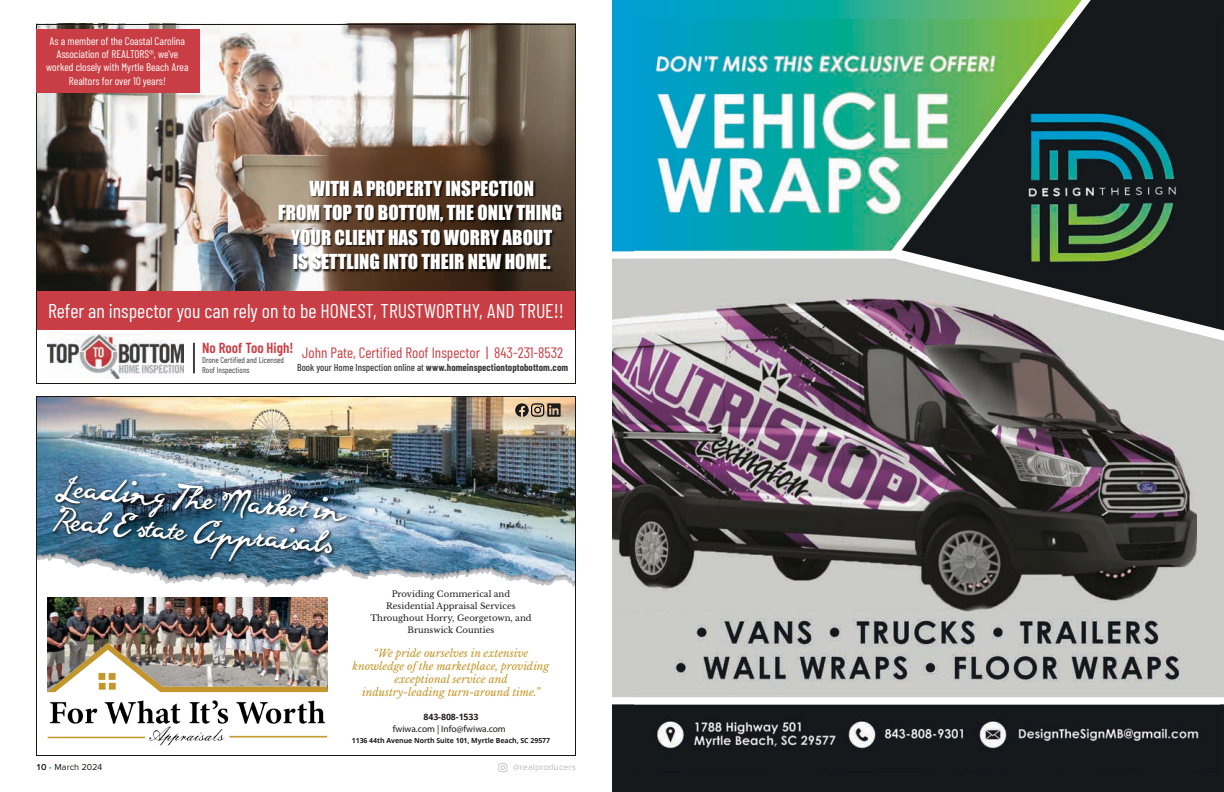
<style>
.page{position:relative;width:1224px;height:792px;background:#fff}
.page>*{position:absolute;margin:0;border:0;box-sizing:border-box;transform-origin:0 0}
.t1{font:27.5px/33px "goodvibesregular";color:#fff}
.t2{font:19.9px "Barlow Condensed";color:#fff}
.t3{font:19px/24.4px "Impact";color:#fff;text-align:center}
.t4{font:15px "Barlow Condensed";color:#c83e44}
.t5{font:600 14.6px "Barlow Condensed";color:#c83e44}
.t6{font:11px/13.2px "Barlow Condensed";color:#fff;text-align:center}
.t7{font:italic 10.6px/13px "Libre Baskerville";color:#c4982c;text-align:center}
.t8{font:700 10px "Barlow Condensed";color:#3e3e3e}
.t9{font:9.4px "Myriad Pro";color:#171713}
.t10{font:9px "Proxima Nova";letter-spacing:.01em;color:#bbbcbc}
.t11{font:9px "Proxima Nova";letter-spacing:.005em;color:#171713}
.t12{font:700 8.7px "Open Sans";letter-spacing:-.005em;color:#1f1b1b}
.t13{font:8.5px/12px "Libre Baskerville";color:#1f1b1b;text-align:center}
.t14{font:8.4px/10px "Barlow Condensed";color:#3e3e3e}
.t15{font:700 7px "Open Sans";letter-spacing:-.005em;color:#1f1b1b}
.s1{font-weight:500}
.s2{font-weight:600}
.s3{color:#31a5d9}
</style>
<div class="page">
<svg style="left:498px;top:763px;width:9px;height:9px"></svg>
<img style="left:36px;top:396px;width:540px;height:360px">
<img style="left:48px;top:641px;width:279px;height:104px">
<img style="left:36px;top:24px;width:540px;height:360px">
<div style="left:36px;top:29px;width:164px;height:63px;background:#c83e44"></div>
<div style="left:612px;top:698px;width:612px;height:94px;background:#16191c"></div>
<svg style="left:612px;top:0;width:246px;height:251px;background:#00a1c7"></svg>
<svg style="left:858px;top:0;width:366px;height:242px;background:#192f2d"></svg>
<img style="left:634px;top:19px;width:586px;height:732px">
<div style="left:612px;top:697px;width:612px;height:7px;background:#fff"></div>
<img style="left:612px;top:287px;width:585px;height:327px">
<svg style="left:884px;top:242px;width:340px;height:116px;background:#807e80"></svg>
<svg style="left:883px;top:0;width:246px;height:265px;background:#467155"></svg>
<div style="left:612px;top:251px;width:284px;height:8px;background:#fff"></div>
<div style="left:1197px;top:348px;width:27px;height:342px;background:#cbccc9"></div>
<p class="t6" style="left:46px;top:34px;width:144px">As a member of the Coastal Carolina Association of REALTORS®, we've worked closely with Myrtle Beach Area Realtors for over 10 years!</p>
<h3 class="t3" style="left:278px;top:176px;width:285px">WITH A PROPERTY INSPECTION<br>FROM TOP TO BOTTOM, THE ONLY THING<br>YOUR CLIENT HAS TO WORRY ABOUT<br>IS SETTLING INTO THEIR NEW HOME.</h3>
<h2 class="t2" style="left:48px;top:298px;width:517px">Refer an inspector you can rely on to be HONEST, TRUSTWORTHY, AND TRUE!!</h2>
<h3 class="t5" style="left:202px;top:339px;width:93px">No Roof Too High!</h3>
<p class="t14" style="left:202px;top:355px;width:83px">Drone Certified and Licensed<br>Roof Inspections</p>
<h3 class="t4" style="left:302px;top:343px;width:263px">John Pate, Certified Roof Inspector | 843-231-8532</h3>
<p class="t8" style="left:297px;top:361px;width:272px"><span class="s1">Book your Home Inspection online at</span> www.homeinspectiontoptobottom.com</p>
<h1 class="t1" style="left:58px;top:470px;width:291px;rotate:5deg">Leading The Market in<br>Real Estate Appraisals</h1>
<p class="t13" style="left:370px;top:588px;width:163px">Providing Commerical and<br>Residential Appraisal Services<br>Throughout Horry, Georgetown, and<br>Brunswick Counties</p>
<p class="t7" style="left:353px;top:646px;width:198px">“We pride ourselves in extensive knowledge of the marketplace, providing exceptional service and industry-leading turn-around time.”</p>
<p class="t12" style="left:423px;top:710px;width:57px">843-808-1533</p>
<p class="t9" style="left:393px;top:723px;width:115px">fwiwa.com | Info@fwiwa.com</p>
<p class="t15" style="left:352px;top:736px;width:200px">1136 44th Avenue North Suite 101, Myrtle Beach, SC 29577</p>
<p class="t11" style="left:36px;top:762px;width:68px"><span class="s2">10</span> <span class="s3">•</span> March 2024</p>
<p class="t10" style="left:513px;top:762px;width:65px">@realproducers</p>
</div>
